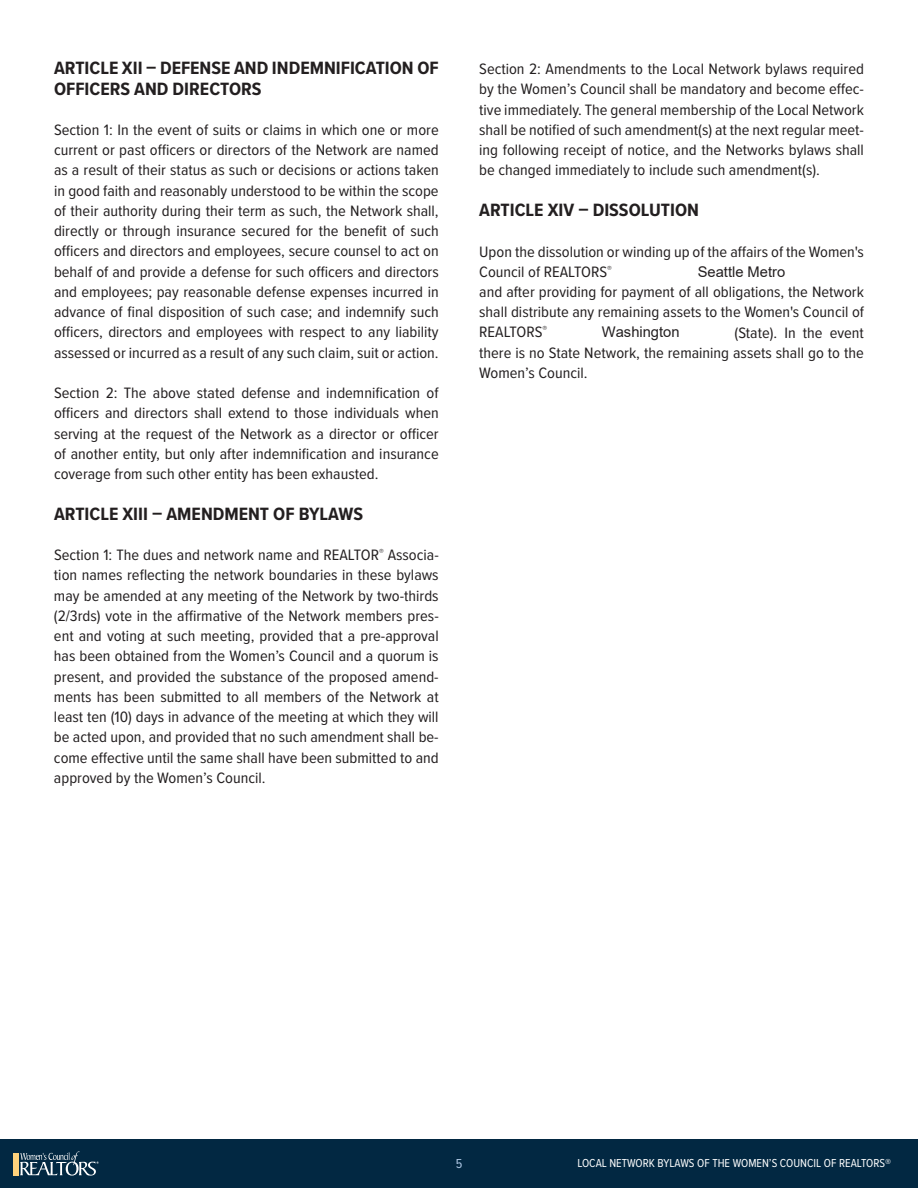
<style>
.page{position:relative;width:918px;height:1188px;background:#fff}
.page>*{position:absolute;margin:0;border:0;box-sizing:border-box;transform-origin:0 0}
.t1{font:700 18.45px/20.2px "Proxima Nova Cond";color:#231f20;scale:1.06 1}
.t2{font:15.6px/20.2px "Proxima Nova Cond";color:#231f20;text-align:justify;scale:1.06 1}
.t3{font:14.7px "Arial";color:#231f20}
.t4{font:13.5px "Proxima Nova Cond";color:#aec7e4}
.t5{font:12px "Proxima Nova Cond";color:#fff}
.s1{color:#fff}
</style>
<div class="page">
<div style="left:0;top:1139px;width:918px;height:49px;background:#022842"></div>
<div style="left:13px;top:1153px;width:6px;height:22px;background:#ffd27c"></div>
<svg style="left:20px;top:1151px;width:79px;height:25px"></svg>
<p class="t1" style="left:54px;top:59px;width:364px">ARTICLE XII – DEFENSE AND INDEMNIFICATION OF<br>OFFICERS AND DIRECTORS</p>
<p class="t2" style="left:54px;top:121px;width:365px">Section 1: In the event of suits or claims in which one or more current or past officers or directors of the Network are named as a result of their status as such or decisions or actions taken in good faith and reasonably understood to be within the scope of their authority during their term as such, the Network shall, directly or through insurance secured for the benefit of such officers and directors and employees, secure counsel to act on behalf of and provide a defense for such officers and directors and employees; pay reasonable defense expenses incurred in advance of final disposition of such case; and indemnify such officers, directors and employees with respect to any liability assessed or incurred as a result of any such claim, suit or action.</p>
<p class="t2" style="left:54px;top:384px;width:364px">Section 2: The above stated defense and indemnification of officers and directors shall extend to those individuals when serving at the request of the Network as a director or officer of another entity, but only after indemnification and insurance coverage from such other entity has been exhausted.</p>
<p class="t1" style="left:54px;top:504px;width:293px">ARTICLE XIII – AMENDMENT OF BYLAWS</p>
<p class="t2" style="left:54px;top:546px;width:365px">Section 1: The dues and network name and REALTOR<sup>®</sup> Associa&shy;tion names reflecting the network boundaries in these bylaws may be amended at any meeting of the Network by two-thirds (2/3rds) vote in the affirmative of the Network members pres&shy;ent and voting at such meeting, provided that a pre-approval has been obtained from the Women’s Council and a quorum is present, and provided the substance of the proposed amend&shy;ments has been submitted to all members of the Network at least ten (10) days in advance of the meeting at which they will be acted upon, and provided that no such amendment shall be&shy;come effective until the same shall have been submitted to and approved by the Women’s Council.</p>
<p class="t2" style="left:479px;top:60px;width:365px">Section 2: Amendments to the Local Network bylaws required by the Women’s Council shall be mandatory and become effec&shy;tive immediately. The general membership of the Local Network shall be notified of such amendment(s) at the next regular meet&shy;ing following receipt of notice, and the Networks bylaws shall be changed immediately to include such amendment(s).</p>
<p class="t1" style="left:479px;top:201px;width:209px">ARTICLE XIV – DISSOLUTION</p>
<p class="t2" style="left:479px;top:242px;width:365px;text-align:left">Upon the dissolution or winding up of the affairs of the Women's Council of REALTORS<sup>®</sup> <span class="s1">[ Insert network name<br></span>and after providing for payment of all obligations, the Network shall distribute any remaining assets to the Women's Council of REALTORS<sup>®</sup> <span class="s1">[ Insert state name</span></p>
<p class="t3" style="left:698px;top:263px;width:89px">Seattle Metro</p>
<p class="t3" style="left:602px;top:324px;width:79px">Washington</p>
<p class="t2" style="left:479px;top:323px;width:364px;text-indent:255px">(State). In the event there is no State Network, the remaining assets shall go to the Women’s Council.</p>
<p class="t4" style="left:456px;top:1158px;width:8px">5</p>
<p class="t5" style="left:577px;top:1158px;width:315px">LOCAL NETWORK BYLAWS OF THE WOMEN’S COUNCIL OF REALTORS®</p>
</div>
